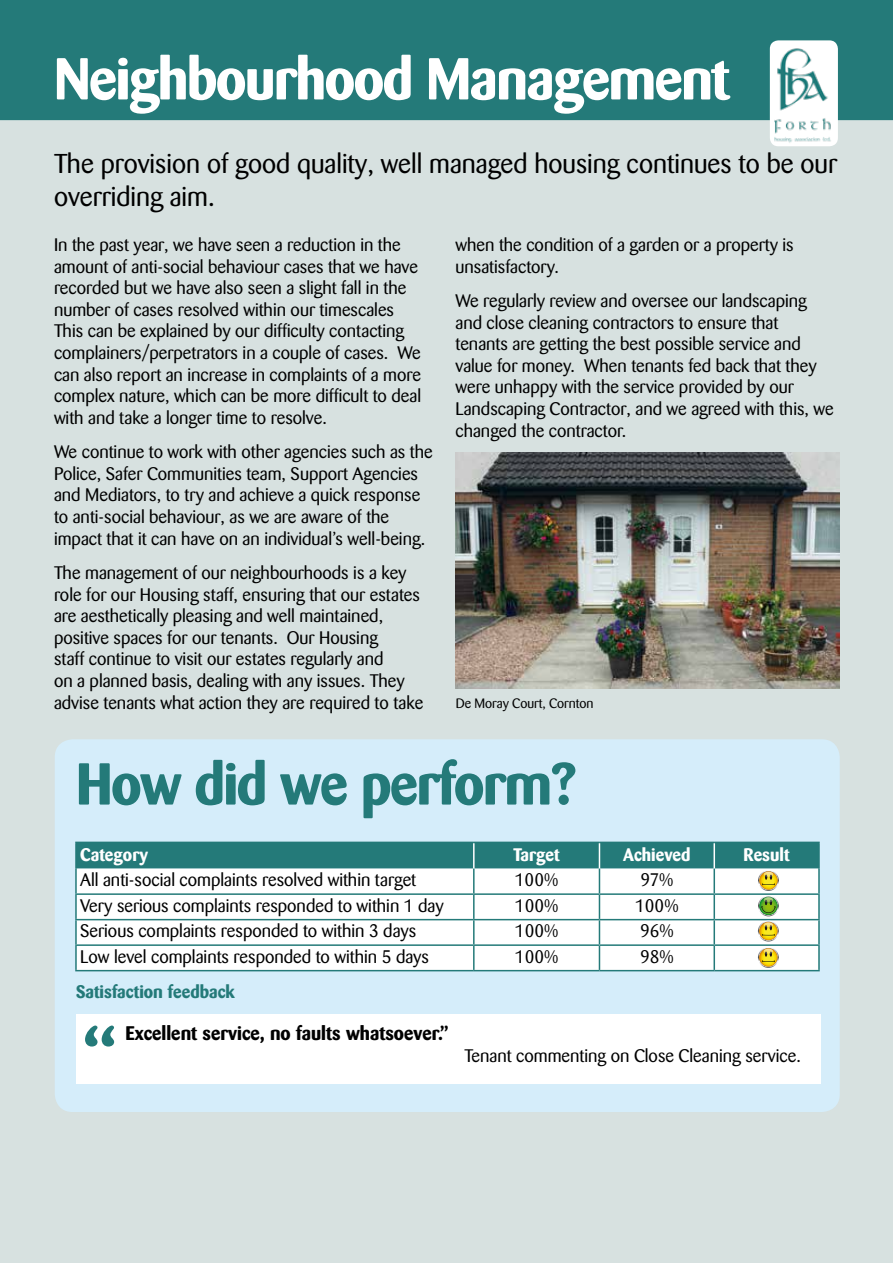
<style>
.page{position:relative;width:893px;height:1263px;background:#d7e1e0}
.page>*{position:absolute;margin:0;border:0;box-sizing:border-box;transform-origin:0 0}
.t1{font:700 58.5px "Barmeno";letter-spacing:-.025em;color:#fff}
.t2{font:700 58.5px "Barmeno";letter-spacing:-.025em;color:#247a79}
.t3{font:27px/32.4px "Barmeno";color:#000}
.t4{font:700 19.5px "Barmeno";color:#000}
.t5{font:18px/21.6px "Barmeno";color:#000}
.t6{font:700 18px "Barmeno";color:#fff}
.t7{font:700 18px "Barmeno";color:#247a79}
.t8{font:13.5px "Barmeno";color:#000}
</style>
<div class="page">
<div style="left:0;top:0;width:893px;height:120px;background:#247a79"></div>
<div style="left:55px;top:739px;width:785px;height:373px;background:#d5edfa;border-radius:18px"></div>
<hr style="left:75px;top:893px;width:399px;height:2px;background:#247a79">
<hr style="left:75px;top:919px;width:399px;height:1px;background:#247a79">
<hr style="left:714px;top:893px;width:106px;height:2px;background:#247a79">
<hr style="left:714px;top:919px;width:106px;height:1px;background:#247a79">
<hr style="left:75px;top:944px;width:399px;height:2px;background:#247a79">
<hr style="left:714px;top:944px;width:106px;height:2px;background:#247a79">
<hr style="left:75px;top:842px;width:399px;height:1px;background:#247a79">
<hr style="left:75px;top:843px;width:2px;height:26px;background:#247a79">
<hr style="left:714px;top:842px;width:106px;height:1px;background:#247a79">
<hr style="left:818px;top:843px;width:2px;height:26px;background:#247a79">
<hr style="left:75px;top:869px;width:2px;height:24px;background:#247a79">
<hr style="left:818px;top:869px;width:2px;height:24px;background:#247a79">
<hr style="left:75px;top:895px;width:2px;height:24px;background:#247a79">
<hr style="left:818px;top:895px;width:2px;height:24px;background:#247a79">
<hr style="left:75px;top:920px;width:2px;height:24px;background:#247a79">
<hr style="left:818px;top:920px;width:2px;height:24px;background:#247a79">
<hr style="left:75px;top:946px;width:2px;height:24px;background:#247a79">
<hr style="left:818px;top:946px;width:2px;height:24px;background:#247a79">
<hr style="left:75px;top:970px;width:399px;height:1px;background:#247a79">
<hr style="left:474px;top:970px;width:125px;height:1px;background:#247a79">
<hr style="left:599px;top:970px;width:115px;height:1px;background:#247a79">
<hr style="left:714px;top:970px;width:106px;height:1px;background:#247a79">
<svg style="left:76px;top:842px;width:743px;height:128px;background:#c7dddb"></svg>
<div style="left:76px;top:1014px;width:744px;height:69px;background:#fff"></div>
<svg style="left:85px;top:1025px;width:29px;height:21px"></svg>
<img style="left:455px;top:453px;width:385px;height:236px">
<div style="left:770px;top:40px;width:68px;height:106px;background:#fff;border-radius:9px"></div>
<img style="left:775px;top:48px;width:58px;height:99px">
<h1 class="t1" style="left:54px;top:44px;width:677px">Neighbourhood Management</h1>
<h2 class="t3" style="left:54px;top:148px;width:784px">The provision of good quality, well managed housing continues to be our overriding aim.</h2>
<p class="t5" style="left:54px;top:234px;width:369px">In the past year, we have seen a reduction in the amount of anti-social behaviour cases that we have recorded but we have also seen a slight fall in the number of cases resolved within our timescales This can be explained by our difficulty contacting complainers/perpetrators in a couple of cases. We can also report an increase in complaints of a more complex nature, which can be more difficult to deal with and take a longer time to resolve.</p>
<p class="t5" style="left:54px;top:441px;width:380px">We continue to work with other agencies such as the Police, Safer Communities team, Support Agencies and Mediators, to try and achieve a quick response to anti-social behaviour, as we are aware of the impact that it can have on an individual’s well-being.</p>
<p class="t5" style="left:54px;top:562px;width:371px">The management of our neighbourhoods is a key role for our Housing staff, ensuring that our estates are aesthetically pleasing and well maintained, positive spaces for our tenants. Our Housing<br>staff continue to visit our estates regularly and<br>on a planned basis, dealing with any issues. They advise tenants what action they are required to take</p>
<p class="t5" style="left:455px;top:234px;width:340px">when the condition of a garden or a property is unsatisfactory.</p>
<p class="t5" style="left:455px;top:290px;width:380px">We regularly review and oversee our landscaping and close cleaning contractors to ensure that tenants are getting the best possible service and value for money. When tenants fed back that they were unhappy with the service provided by our Landscaping Contractor, and we agreed with this, we changed the contractor.</p>
<p class="t8" style="left:456px;top:696px;width:139px">De Moray Court, Cornton</p>
<h1 class="t2" style="left:76px;top:749px;width:502px">How did we perform?</h1>
<p class="t6" style="left:80px;top:844px;width:69px">Category</p>
<p class="t6" style="left:513px;top:844px;width:48px">Target</p>
<p class="t6" style="left:623px;top:844px;width:69px">Achieved</p>
<p class="t6" style="left:744px;top:844px;width:48px">Result</p>
<p class="t5" style="left:80px;top:869px;width:337px">All anti-social complaints resolved within target</p>
<p class="t5" style="left:515px;top:869px;width:45px">100%</p>
<p class="t5" style="left:640px;top:869px;width:35px">97%</p>
<p class="t5" style="left:80px;top:895px;width:365px">Very serious complaints responded to within 1 day</p>
<p class="t5" style="left:515px;top:895px;width:45px">100%</p>
<p class="t5" style="left:635px;top:895px;width:45px">100%</p>
<p class="t5" style="left:80px;top:920px;width:338px">Serious complaints responded to within 3 days</p>
<p class="t5" style="left:515px;top:920px;width:45px">100%</p>
<p class="t5" style="left:640px;top:920px;width:35px">96%</p>
<p class="t5" style="left:80px;top:946px;width:350px">Low level complaints responded to within 5 days</p>
<p class="t5" style="left:515px;top:946px;width:45px">100%</p>
<p class="t5" style="left:640px;top:946px;width:35px">98%</p>
<p class="t7" style="left:76px;top:981px;width:161px">Satisfaction feedback</p>
<p class="t4" style="left:125px;top:1022px;width:325px">Excellent service, no faults whatsoever.”</p>
<p class="t5" style="left:464px;top:1045px;width:338px">Tenant commenting on Close Cleaning service.</p>
</div>
